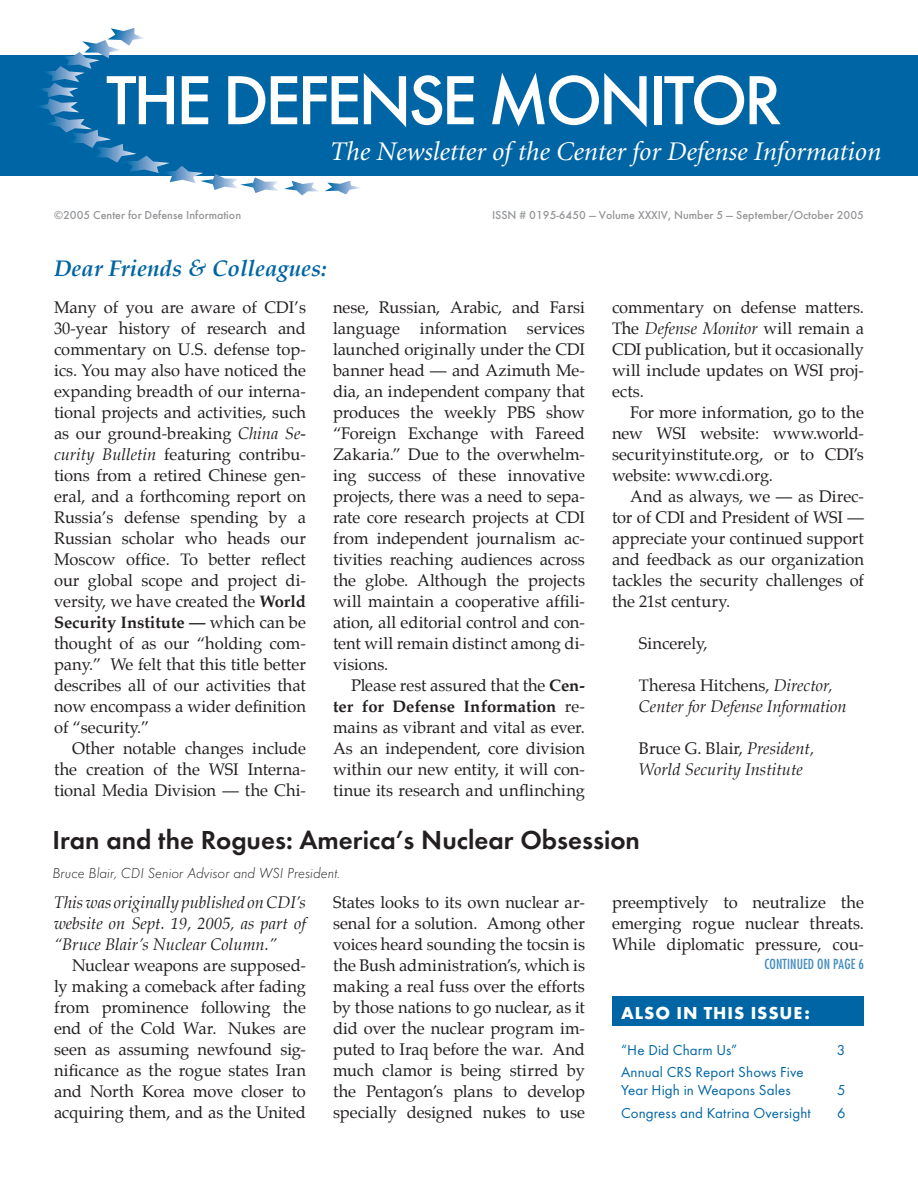
<style>
.page{position:relative;width:918px;height:1188px;background:#fff}
.page>*{position:absolute;margin:0;border:0;box-sizing:border-box;transform-origin:0 0}
.t1{font:500 72px "Futura T";letter-spacing:-.05em;color:#fff}
.t2{font:italic 27px "Minion";color:#fff}
.t3{font:600 27px "Futura T";color:#231f20}
.t4{font:italic 700 22.5px "Palatino";color:#0065a4}
.t5{font:700 18px "Futura T";letter-spacing:.05em;color:#fff}
.t6{font:16.5px/21px "Palatino";color:#231f20;text-align:justify}
.t7{font:italic 16.5px/21px "Palatino";color:#231f20}
.t8{font:15px/18px "Futura T";letter-spacing:.01em;color:#0065a4}
.t9{font:italic 300 15px "Futura T";color:#231f20}
.t10{font:condensed 13.5px "Futura";letter-spacing:.01em;color:#0065a4}
.t11{font:500 12px "Futura T";color:#939598}
.s1{font-style:italic}
.s2{font-weight:700}
.s3{font-style:normal}
</style>
<div class="page">
<div style="left:612px;top:996px;width:252px;height:30px;background:#0065a4"></div>
<div style="left:0;top:55px;width:918px;height:121px;background:#0065a4"></div>
<svg style="left:39px;top:28px;width:321px;height:167px"></svg>
<h1 class="t1" style="left:106px;top:58px;width:678px">THE DEFENSE MONITOR</h1>
<h2 class="t2" style="left:330px;top:138px;width:553px">The Newsletter of the Center for Defense Information</h2>
<p class="t11" style="left:54px;top:208px;width:189px">©2005 Center for Defense Information</p>
<p class="t11" style="left:492px;top:208px;width:373px">ISSN # 0195-6450 — Volume XXXIV, Number 5 — September/October 2005</p>
<h3 class="t4" style="left:54px;top:255px;width:274px">Dear Friends &amp; Colleagues:</h3>
<p class="t6" style="left:54px;top:298px;width:254px">Many of you are aware of CDI’s 30-year history of research and commentary on U.S. defense top&shy;ics. You may also have noticed the expanding breadth of our interna&shy;tional projects and activities, such as our ground-breaking <span class="s1">China Se&shy;curity Bulletin</span> featuring contribu&shy;tions from a retired Chinese gen&shy;eral, and a forthcoming report on Russia’s defense spending by a Russian scholar who heads our Moscow office. To better reflect our global scope and project di&shy;versity, we have created the <span class="s2">World Security Institute —</span> which can be thought of as our “holding com&shy;pany.” We felt that this title better describes all of our activities that now encompass a wider definition of “security.”</p>
<p class="t6" style="left:54px;top:739px;width:253px;text-indent:18px">Other notable changes include the creation of the WSI Interna&shy;tional Media Division — the Chi-</p>
<p class="t6" style="left:333px;top:298px;width:254px">nese, Russian, Arabic, and Farsi language information services launched originally under the CDI banner head — and Azimuth Me&shy;dia, an independent company that produces the weekly PBS show “Foreign Exchange with Fareed Zakaria.” Due to the overwhelm&shy;ing success of these innovative projects, there was a need to sepa&shy;rate core research projects at CDI from independent journalism ac&shy;tivities reaching audiences across the globe. Although the projects will maintain a cooperative affili&shy;ation, all editorial control and con&shy;tent will remain distinct among di&shy;visions.</p>
<p class="t6" style="left:333px;top:676px;width:253px;text-indent:18px">Please rest assured that the <span class="s2">Cen&shy;ter for Defense Information</span> re&shy;mains as vibrant and vital as ever.<br>As an independent, core division within our new entity, it will con&shy;tinue its research and unflinching</p>
<p class="t6" style="left:612px;top:298px;width:253px">commentary on defense matters.<br>The <span class="s1">Defense Monitor</span> will remain a CDI publication, but it occasionally will include updates on WSI proj&shy;ects.</p>
<p class="t6" style="left:612px;top:403px;width:253px;text-indent:18px">For more information, go to the new WSI website: www.world&shy;securityinstitute.org, or to CDI’s website: www.cdi.org.</p>
<p class="t6" style="left:612px;top:487px;width:254px;text-indent:18px">And as always, we — as Direc&shy;tor of CDI and President of WSI — appreciate your continued support and feedback as our organization tackles the security challenges of the 21st century.</p>
<p class="t6" style="left:639px;top:634px;width:70px">Sincerely,</p>
<p class="t7" style="left:639px;top:676px;width:209px"><span class="s3">Theresa Hitchens,</span> Director,<br>Center for Defense Information</p>
<p class="t7" style="left:639px;top:739px;width:177px"><span class="s3">Bruce G. Blair,</span> President,<br>World Security Institute</p>
<h2 class="t3" style="left:52px;top:824px;width:589px">Iran and the Rogues: America’s Nuclear Obsession</h2>
<p class="t9" style="left:52px;top:864px;width:289px">Bruce Blair, CDI Senior Advisor and WSI President.</p>
<p class="t7" style="left:54px;top:893px;width:254px;text-align:justify">This was originally published on CDI’s website on Sept. 19, 2005, as part of “Bruce Blair’s Nuclear Column.”</p>
<p class="t6" style="left:54px;top:956px;width:253px;text-indent:18px">Nuclear weapons are supposed&shy;ly making a comeback after fading from prominence following the end of the Cold War. Nukes are seen as assuming newfound sig&shy;nificance as the rogue states Iran and North Korea move closer to acquiring them, and as the United</p>
<p class="t6" style="left:333px;top:893px;width:254px">States looks to its own nuclear ar&shy;senal for a solution. Among other voices heard sounding the tocsin is the Bush administration’s, which is making a real fuss over the efforts by those nations to go nuclear, as it did over the nuclear program im&shy;puted to Iraq before the war. And much clamor is being stirred by the Pentagon’s plans to develop specially designed nukes to use</p>
<p class="t6" style="left:612px;top:893px;width:254px">preemptively to neutralize the emerging rogue nuclear threats.<br>While diplomatic pressure, cou-</p>
<p class="t10" style="left:764px;top:956px;width:101px">CONTINUED ON PAGE 6</p>
<p class="t5" style="left:621px;top:1002px;width:190px">ALSO IN THIS ISSUE:</p>
<p class="t8" style="left:621px;top:1040px;width:118px">“He Did Charm Us”</p>
<p class="t8" style="left:837px;top:1040px;width:10px">3</p>
<p class="t8" style="left:621px;top:1063px;width:184px">Annual CRS Report Shows Five<br>Year High in Weapons Sales</p>
<p class="t8" style="left:837px;top:1081px;width:10px">5</p>
<p class="t8" style="left:621px;top:1103px;width:191px">Congress and Katrina Oversight</p>
<p class="t8" style="left:837px;top:1103px;width:10px">6</p>
</div>
